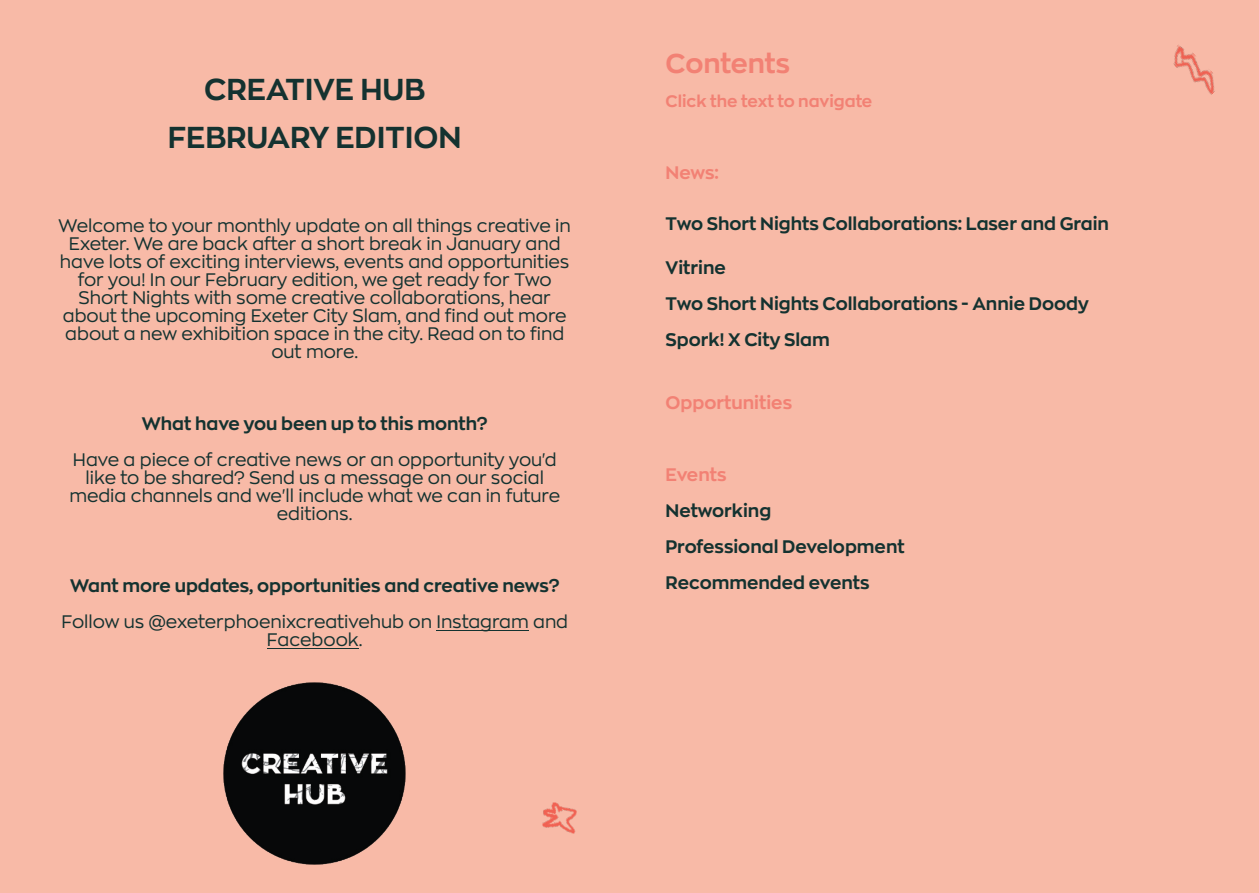
<style>
.page{position:relative;width:1259px;height:893px;background:#fff}
.page>*{position:absolute;margin:0;border:0;box-sizing:border-box;transform-origin:0 0}
.t1{font:700 30px/48px "Zona Pro";color:#143230;text-align:center}
.t2{font:700 27px "Zona Pro";color:#f28174}
.t3{font:18px/18px "Zona Pro";color:#143230;text-align:center}
.t4{font:700 18px/36px "Zona Pro";color:#143230}
.t5{font:700 18px "Zona Pro";color:#f28174}
.t6{font:700 16.5px "Zona Pro";color:#f28174}
</style>
<div class="page">
<div style="left:0;top:0;width:629px;height:893px;background:#f8baa7"></div>
<div style="left:629px;top:0;width:630px;height:893px;background:#f8baa7"></div>
<hr style="left:436px;top:630px;width:93px;height:1px;background:#143230">
<hr style="left:267px;top:648px;width:92px;height:1px;background:#143230">
<img style="left:542px;top:802px;width:34px;height:32px">
<img style="left:1173px;top:45px;width:42px;height:50px">
<img style="left:224px;top:683px;width:182px;height:182px">
<h1 class="t1" style="left:168px;top:66px;width:295px">CREATIVE HUB<br>FEBRUARY EDITION</h1>
<p class="t3" style="left:59px;top:217px;width:514px">Welcome to your monthly update on all things creative in Exeter. We are back after a short break in January and have lots of exciting interviews, events and opportunities for you! In our February edition, we get ready for Two Short Nights with some creative collaborations, hear about the upcoming Exeter City Slam, and find out more about a new exhibition space in the city. Read on to find out more.</p>
<p class="t4" style="left:142px;top:406px;width:347px">What have you been up to this month?</p>
<p class="t3" style="left:69px;top:451px;width:492px">Have a piece of creative news or an opportunity you'd like to be shared? Send us a message on our social media channels and we'll include what we can in future editions.</p>
<p class="t4" style="left:70px;top:568px;width:491px">Want more updates, opportunities and creative news?</p>
<p class="t3" style="left:61px;top:613px;width:508px">Follow us @exeterphoenixcreativehub on Instagram and<br>Facebook.</p>
<h2 class="t2" style="left:665px;top:50px;width:126px">Contents</h2>
<p class="t6" style="left:665px;top:94px;width:208px">Click the text to navigate</p>
<p class="t5" style="left:665px;top:164px;width:55px">News:</p>
<p class="t4" style="left:665px;top:206px;width:445px">Two Short Nights Collaborations: Laser and Grain</p>
<p class="t4" style="left:665px;top:250px;width:425px">Vitrine<br>Two Short Nights Collaborations - Annie Doody<br>Spork! X City Slam</p>
<p class="t5" style="left:665px;top:394px;width:128px">Opportunities</p>
<p class="t5" style="left:665px;top:466px;width:62px">Events</p>
<p class="t4" style="left:665px;top:493px;width:241px">Networking<br>Professional Development<br>Recommended events</p>
</div>
